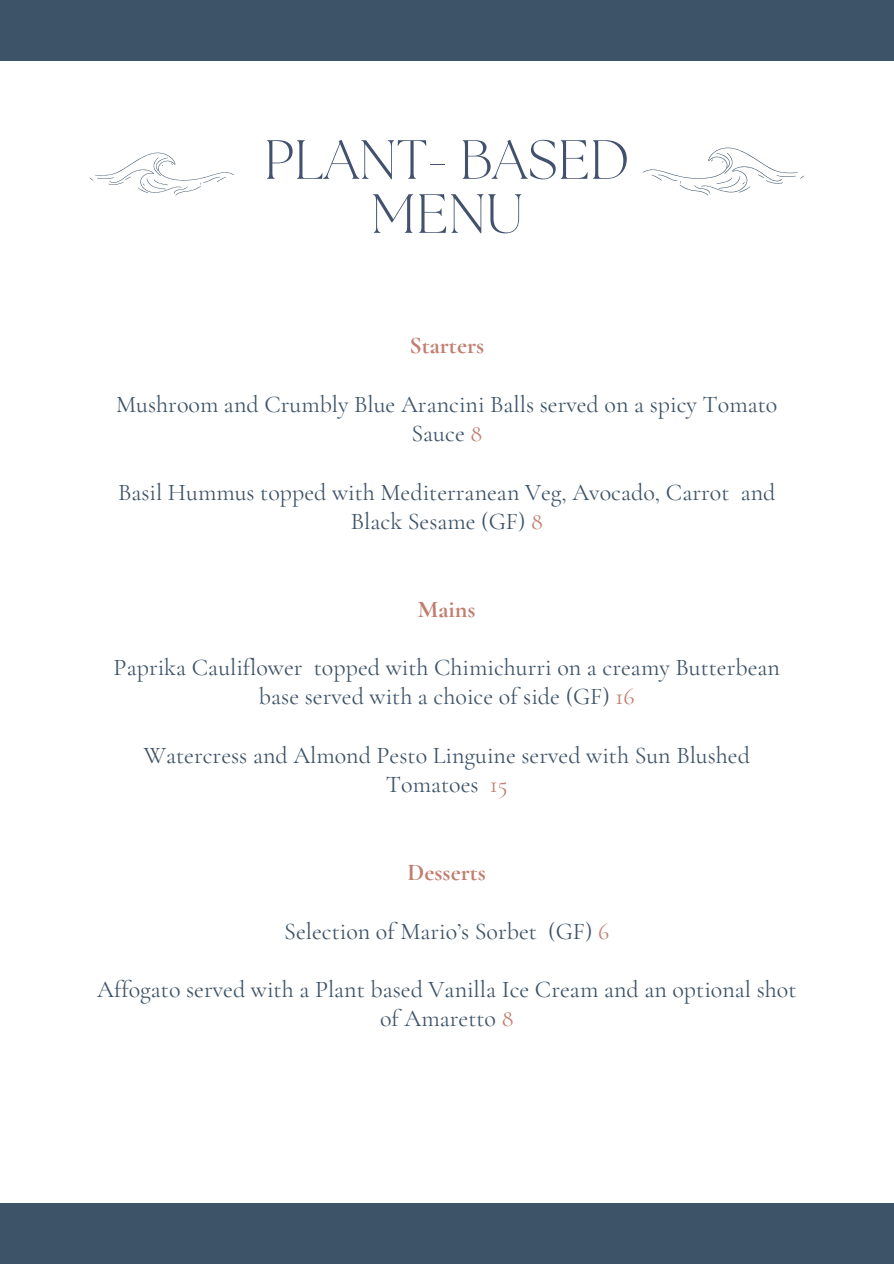
<style>
.page{position:relative;width:894px;height:1264px;background:#fff}
.page>*{position:absolute;margin:0;border:0;box-sizing:border-box;transform-origin:0 0}
.t1{font:300 55.2px/54px "The Seasons";color:#42526e;text-align:center}
.t2{font:24px/29.2px "Cormorant Garamond";color:#3d5367;text-align:center}
.t3{font:700 24px "Cormorant Garamond";color:#c17e70}
.s1{color:#c17e70}
</style>
<div class="page">
<div style="left:0;top:0;width:893px;height:1263px;background:#3d5367"></div>
<div style="left:0;top:62px;width:893px;height:1141px;background:#fff"></div>
<svg style="left:90px;top:152px;width:144px;height:44px"></svg>
<svg style="left:642px;top:147px;width:161px;height:49px"></svg>
<h1 class="t1" style="left:264px;top:137px;width:367px">PLANT- BASED<br>MENU</h1>
<p class="t3" style="left:409px;top:331px;width:76px">Starters</p>
<p class="t2" style="left:116px;top:389px;width:662px">Mushroom and Crumbly Blue Arancini Balls served on a spicy Tomato<br>Sauce <span class="s1">8</span></p>
<h2 class="t2" style="left:118px;top:477px;width:658px">Basil Hummus topped with Mediterranean Veg, Avocado, Carrot and<br>Black Sesame (GF) <span class="s1">8</span></h2>
<p class="t3" style="left:418px;top:594px;width:59px">Mains</p>
<p class="t2" style="left:114px;top:653px;width:667px">Paprika Cauliflower topped with Chimichurri on a creamy Butterbean base served with a choice of side (GF) <span class="s1">16</span></p>
<h2 class="t2" style="left:144px;top:740px;width:607px">Watercress and Almond Pesto Linguine served with Sun Blushed<br>Tomatoes <span class="s1">15</span></h2>
<p class="t3" style="left:407px;top:857px;width:80px">Desserts</p>
<p class="t2" style="left:284px;top:916px;width:326px">Selection of Mario’s Sorbet (GF) <span class="s1">6</span></p>
<h2 class="t2" style="left:97px;top:974px;width:700px">Affogato served with a Plant based Vanilla Ice Cream and an optional shot of Amaretto <span class="s1">8</span></h2>
</div>
